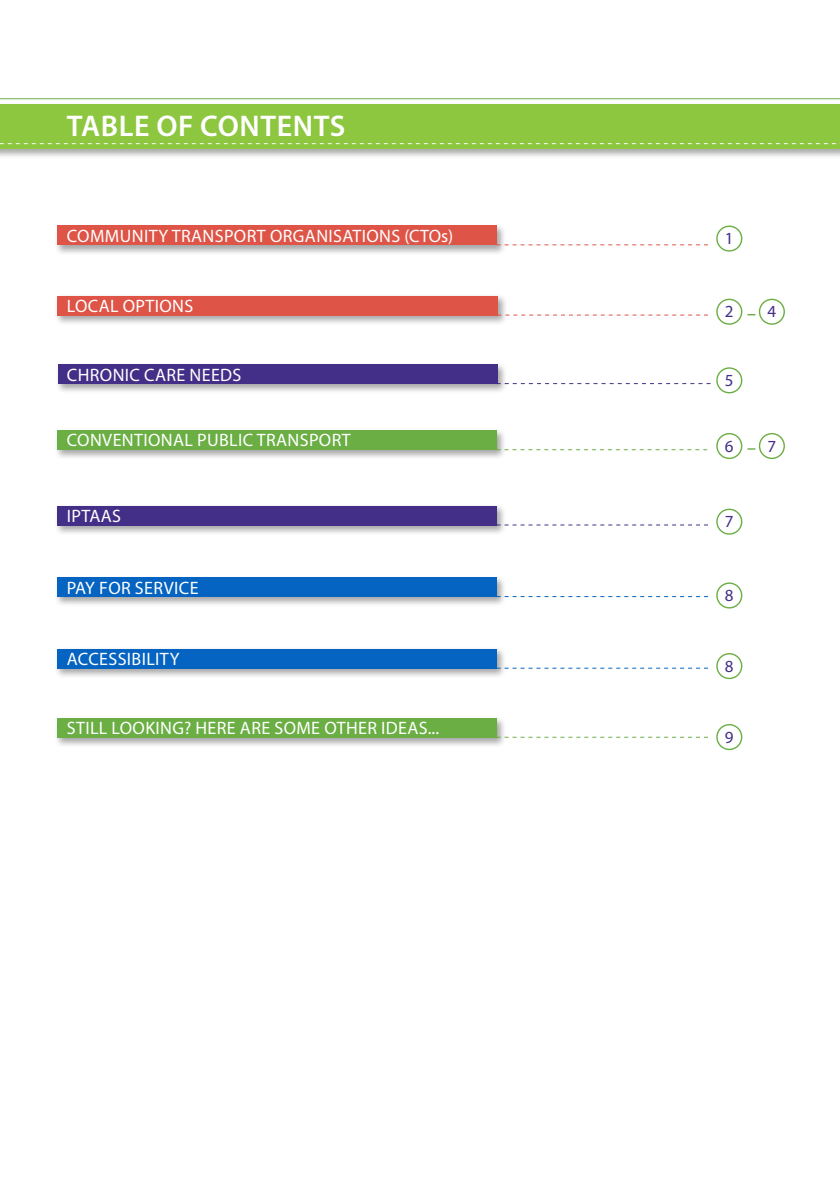
<style>
.page{position:relative;width:840px;height:1191px;background:#fff}
.page>*{position:absolute;margin:0;border:0;box-sizing:border-box;transform-origin:0 0}
.t1{font:600 30px "Myriad Pro";letter-spacing:.02em;color:#fff}
.t2{font:18px "Myriad Pro";letter-spacing:.02em;color:#fff}
.t3{font:17px "Myriad Pro";color:#432f87}
</style>
<div class="page">
<div style="left:55px;top:362px;width:452px;height:32px;background:#000;opacity:.35"></div>
<div style="left:58px;top:364px;width:439px;height:20px;background:#432f87"></div>
<svg style="left:497px;top:383px;width:213px;height:1px"></svg>
<div style="left:54px;top:223px;width:452px;height:33px;background:#000;opacity:.35"></div>
<div style="left:57px;top:225px;width:439px;height:20px;background:#de5447"></div>
<svg style="left:496px;top:244px;width:211px;height:1px"></svg>
<div style="left:54px;top:293px;width:453px;height:33px;background:#000;opacity:.35"></div>
<div style="left:57px;top:296px;width:440px;height:19px;background:#de5447"></div>
<svg style="left:497px;top:314px;width:210px;height:1px"></svg>
<div style="left:54px;top:575px;width:452px;height:32px;background:#000;opacity:.35"></div>
<div style="left:57px;top:577px;width:439px;height:20px;background:#0563c1"></div>
<svg style="left:496px;top:596px;width:211px;height:1px"></svg>
<div style="left:54px;top:428px;width:452px;height:32px;background:#000;opacity:.35"></div>
<div style="left:57px;top:430px;width:439px;height:20px;background:#6bae44"></div>
<svg style="left:496px;top:449px;width:210px;height:1px"></svg>
<div style="left:54px;top:503px;width:452px;height:33px;background:#000;opacity:.35"></div>
<div style="left:57px;top:505px;width:439px;height:20px;background:#432f87"></div>
<svg style="left:496px;top:524px;width:211px;height:1px"></svg>
<div style="left:54px;top:646px;width:452px;height:33px;background:#000;opacity:.35"></div>
<div style="left:57px;top:649px;width:439px;height:19px;background:#0563c1"></div>
<svg style="left:496px;top:667px;width:211px;height:1px"></svg>
<div style="left:54px;top:715px;width:452px;height:33px;background:#000;opacity:.35"></div>
<div style="left:57px;top:718px;width:439px;height:19px;background:#6bae44"></div>
<svg style="left:496px;top:736px;width:211px;height:1px"></svg>
<div style="left:0;top:102px;width:839px;height:57px;background:#000;opacity:.35"></div>
<div style="left:0;top:104px;width:839px;height:45px;background:#8dc63f"></div>
<svg style="left:0;top:143px;width:836px;height:1px"></svg>
<hr style="left:0;top:98px;width:839px;height:1px;background:#6bae44">
<div style="left:715px;top:225px;width:27px;height:27px;border:1px solid #6bae44;border-radius:50%"></div>
<div style="left:715px;top:299px;width:27px;height:26px;border:1px solid #6bae44;border-radius:50%"></div>
<div style="left:758px;top:299px;width:26px;height:26px;border:1px solid #6bae44;border-radius:50%"></div>
<div style="left:715px;top:367px;width:27px;height:26px;border:1px solid #6bae44;border-radius:50%"></div>
<div style="left:715px;top:433px;width:27px;height:26px;border:1px solid #6bae44;border-radius:50%"></div>
<div style="left:758px;top:433px;width:26px;height:26px;border:1px solid #6bae44;border-radius:50%"></div>
<svg style="left:747px;top:448px;width:8px;height:2px"></svg>
<div style="left:715px;top:508px;width:27px;height:27px;border:1px solid #6bae44;border-radius:50%"></div>
<div style="left:715px;top:582px;width:27px;height:26px;border:1px solid #6bae44;border-radius:50%"></div>
<div style="left:715px;top:653px;width:27px;height:26px;border:1px solid #6bae44;border-radius:50%"></div>
<div style="left:715px;top:724px;width:27px;height:26px;border:1px solid #6bae44;border-radius:50%"></div>
<h1 class="t1" style="left:67px;top:107px;width:280px">TABLE OF CONTENTS</h1>
<p class="t2" style="left:67px;top:225px;width:388px">COMMUNITY TRANSPORT ORGANISATIONS (CTOS)</p>
<p class="t2" style="left:67px;top:295px;width:128px">LOCAL OPTIONS</p>
<p class="t2" style="left:67px;top:364px;width:176px">CHRONIC CARE NEEDS</p>
<p class="t2" style="left:67px;top:429px;width:285px">CONVENTIONAL PUBLIC TRANSPORT</p>
<p class="t2" style="left:67px;top:505px;width:56px">IPTAAS</p>
<p class="t2" style="left:67px;top:576px;width:133px">PAY FOR SERVICE</p>
<p class="t2" style="left:67px;top:648px;width:114px">ACCESSIBILITY</p>
<p class="t2" style="left:67px;top:717px;width:373px">STILL LOOKING? HERE ARE SOME OTHER IDEAS...</p>
<p class="t3" style="left:724px;top:228px;width:10px">1</p>
<p class="t3" style="left:724px;top:301px;width:10px">2</p>
<p class="t3" style="left:767px;top:301px;width:10px">4</p>
<p class="t3" style="left:724px;top:370px;width:10px">5</p>
<p class="t3" style="left:724px;top:435px;width:10px">6</p>
<p class="t3" style="left:767px;top:435px;width:10px">7</p>
<p class="t3" style="left:724px;top:511px;width:10px">7</p>
<p class="t3" style="left:724px;top:585px;width:10px">8</p>
<p class="t3" style="left:724px;top:655px;width:10px">8</p>
<p class="t3" style="left:724px;top:726px;width:10px">9</p>
</div>
